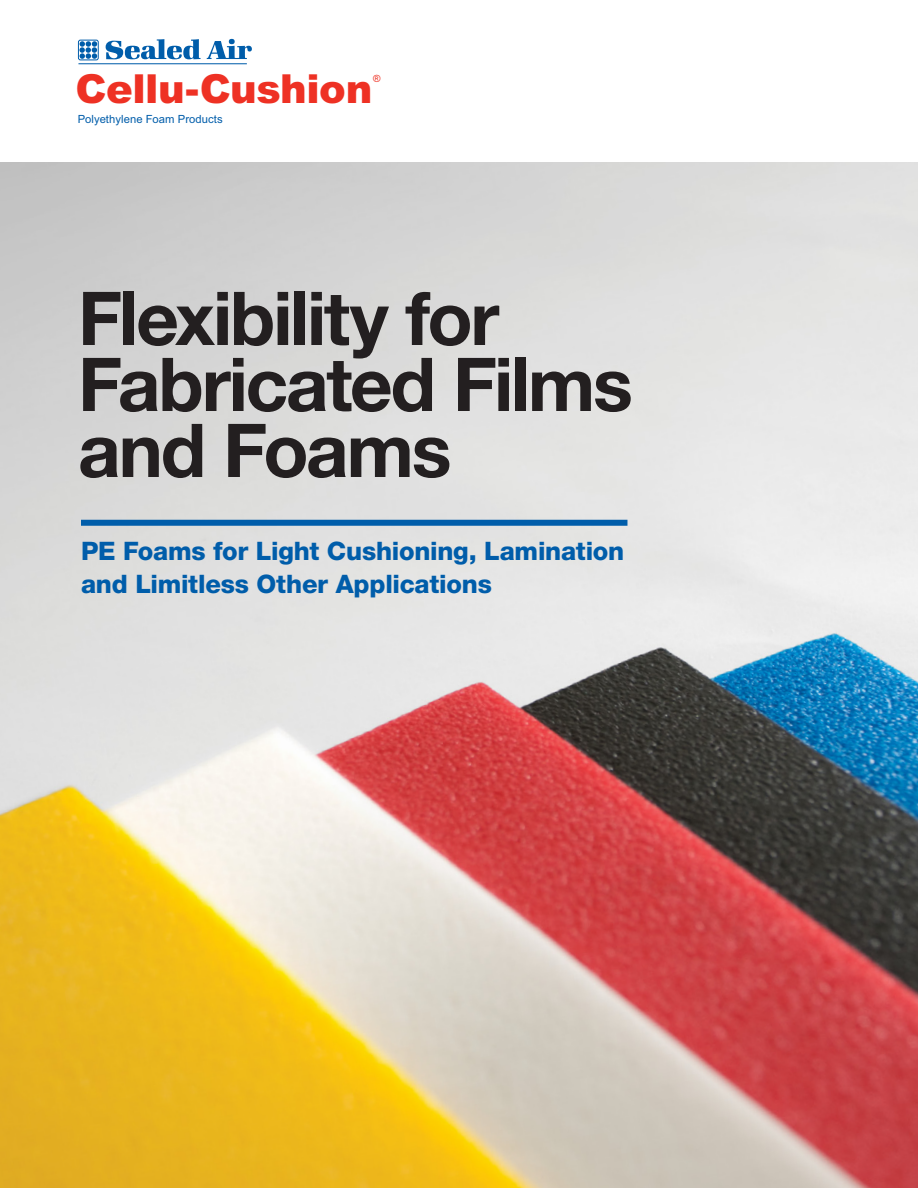
<style>
.page{position:relative;width:918px;height:1188px;background:#fff}
.page>*{position:absolute;margin:0;border:0;box-sizing:border-box;transform-origin:0 0}
.t1{font:700 74.4px/66px "Helvetica Neue";letter-spacing:-.03em;color:#231f20}
.t2{font:900 40.05px "Arial";letter-spacing:-.015em;color:#ee3124}
.t3{font:800 25.5px/33px "Helvetica Neue";letter-spacing:-.01em;color:#005daa}
.t4{font:11.25px "Arial";letter-spacing:.005em;color:#005daa}
.t5{font:10.05px "Arial";color:#ee3124}
</style>
<div class="page">
<svg style="left:80px;top:42px;width:17px;height:16px"></svg>
<svg style="left:106px;top:39px;width:95px;height:20px"></svg>
<svg style="left:207px;top:39px;width:45px;height:20px"></svg>
<div style="left:78px;top:40px;width:21px;height:20px;border:1px solid #005daa;border-radius:2px"></div>
<hr style="left:78px;top:63px;width:169px;height:1px;background:#005daa">
<img style="left:0;top:162px;width:918px;height:1026px">
<div style="left:81px;top:520px;width:546px;height:6px;background:#005daa"></div>
<h2 class="t2" style="left:76px;top:67px;width:298px">Cellu-Cushion</h2>
<p class="t5" style="left:373px;top:72px;width:9px">®</p>
<p class="t4" style="left:78px;top:112px;width:146px">Polyethylene Foam Products</p>
<h1 class="t1" style="left:78px;top:284px;width:556px">Flexibility for<br>Fabricated Films and Foams</h1>
<p class="t3" style="left:81px;top:534px;width:545px">PE Foams for Light Cushioning, Lamination and Limitless Other Applications</p>
</div>
